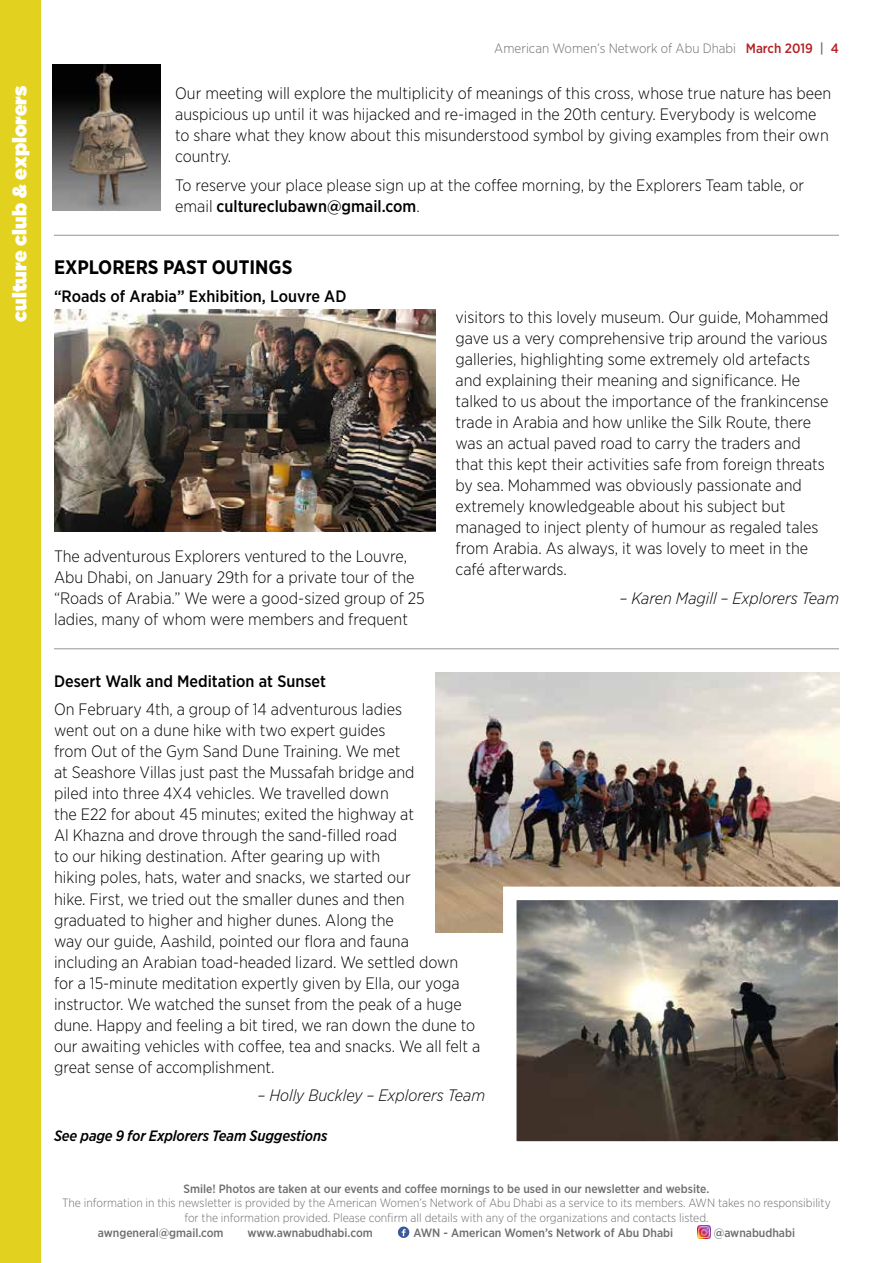
<style>
.page{position:relative;width:893px;height:1263px;background:#fff}
.page>*{position:absolute;margin:0;border:0;box-sizing:border-box;transform-origin:0 0}
.t1{font:19.5px "Gotham Ultra";color:#fff}
.t2{font:700 19.5px "Gotham Narrow";color:#000}
.t3{font:300 16.5px/21px "Gotham Narrow";color:#000}
.t4{font:500 16.5px "Gotham Narrow";color:#000}
.t5{font:italic 300 16.5px "Gotham Narrow";color:#000}
.t6{font:italic 500 15px "Gotham Narrow";letter-spacing:-.01em;color:#000}
.t7{font:300 13.5px "Gotham Narrow";color:#6d6e71}
.t8{font:300 12px/14.4px "Gotham Narrow";color:#6d6e71;text-align:center}
.t9{font:500 12px "Gotham Narrow";color:#6d6e71}
.s1{font-weight:500;color:#b42024}
.s2{font-weight:500}
</style>
<div class="page">
<svg style="left:398px;top:1226px;width:11px;height:12px"></svg>
<img style="left:697px;top:1225px;width:14px;height:14px">
<div style="left:0;top:0;width:40px;height:1263px;background:#e2d11f"></div>
<hr style="left:54px;top:235px;width:785px;height:1px;background:#939598">
<img style="left:53px;top:65px;width:107px;height:146px">
<img style="left:54px;top:310px;width:381px;height:222px">
<hr style="left:54px;top:648px;width:785px;height:1px;background:#939598">
<img style="left:435px;top:673px;width:404px;height:259px">
<svg style="left:496px;top:880px;width:344px;height:262px;background:#807a73"></svg>
<p class="t1" style="left:8px;top:322px;width:237px;rotate:-90deg">culture club &amp; explorers</p>
<p class="t7" style="left:494px;top:40px;width:346px">American Women’s Network of Abu Dhabi <span class="s1">March 2019</span> <span class="s2">|</span> <span class="s1">4</span></p>
<p class="t3" style="left:175px;top:83px;width:658px">Our meeting will explore the multiplicity of meanings of this cross, whose true nature has been auspicious up until it was hijacked and re-imaged in the 20th century. Everybody is welcome to share what they know about this misunderstood symbol by giving examples from their own country.</p>
<p class="t3" style="left:175px;top:174px;width:630px">To reserve your place please sign up at the coffee morning, by the Explorers Team table, or email <span class="s2">cultureclubawn@gmail.com</span>.</p>
<p class="t2" style="left:54px;top:255px;width:240px">EXPLORERS PAST OUTINGS</p>
<p class="t4" style="left:54px;top:286px;width:294px">“Roads of Arabia” Exhibition, Louvre AD</p>
<p class="t3" style="left:54px;top:545px;width:372px">The adventurous Explorers ventured to the Louvre, Abu Dhabi, on January 29th for a private tour of the “Roads of Arabia.” We were a good-sized group of 25 ladies, many of whom were members and frequent</p>
<p class="t3" style="left:456px;top:306px;width:375px">visitors to this lovely museum. Our guide, Mohammed gave us a very comprehensive trip around the various galleries, highlighting some extremely old artefacts and explaining their meaning and significance. He talked to us about the importance of the frankincense trade in Arabia and how unlike the Silk Route, there was an actual paved road to carry the traders and that this kept their activities safe from foreign threats by sea. Mohammed was obviously passionate and extremely knowledgeable about his subject but managed to inject plenty of humour as regaled tales from Arabia. As always, it was lovely to meet in the café afterwards.</p>
<p class="t5" style="left:619px;top:588px;width:221px">– Karen Magill – Explorers Team</p>
<p class="t4" style="left:54px;top:671px;width:273px">Desert Walk and Meditation at Sunset</p>
<p class="t3" style="left:54px;top:699px;width:428px">On February 4th, a group of 14 adventurous ladies<br>went out on a dune hike with two expert guides<br>from Out of the Gym Sand Dune Training. We met<br>at Seashore Villas just past the Mussafah bridge and<br>piled into three 4X4 vehicles. We travelled down<br>the E22 for about 45 minutes; exited the highway at<br>Al Khazna and drove through the sand-filled road<br>to our hiking destination. After gearing up with<br>hiking poles, hats, water and snacks, we started our<br>hike. First, we tried out the smaller dunes and then graduated to higher and higher dunes. Along the<br>way our guide, Aashild, pointed our flora and fauna<br>including an Arabian toad-headed lizard. We settled down for a 15-minute meditation expertly given by Ella, our yoga instructor. We watched the sunset from the peak of a huge dune. Happy and feeling a bit tired, we ran down the dune to our awaiting vehicles with coffee, tea and snacks. We all felt a great sense of accomplishment.</p>
<p class="t5" style="left:257px;top:1085px;width:229px">– Holly Buckley – Explorers Team</p>
<p class="t6" style="left:54px;top:1126px;width:275px">See page 9 for Explorers Team Suggestions</p>
<p class="t9" style="left:184px;top:1181px;width:527px">Smile! Photos are taken at our events and coffee mornings to be used in our newsletter and website.</p>
<p class="t8" style="left:62px;top:1195px;width:770px">The information in this newsletter is provided by the American Women’s Network of Abu Dhabi as a service to its members. AWN takes no responsibility for the information provided. Please confirm all details with any of the organizations and contacts listed.</p>
<p class="t9" style="left:98px;top:1226px;width:127px">awngeneral@gmail.com</p>
<p class="t9" style="left:248px;top:1226px;width:127px">www.awnabudhabi.com</p>
<p class="t9" style="left:413px;top:1226px;width:261px">AWN - American Women’s Network of Abu Dhabi</p>
<p class="t9" style="left:714px;top:1226px;width:83px">@awnabudhabi</p>
</div>
